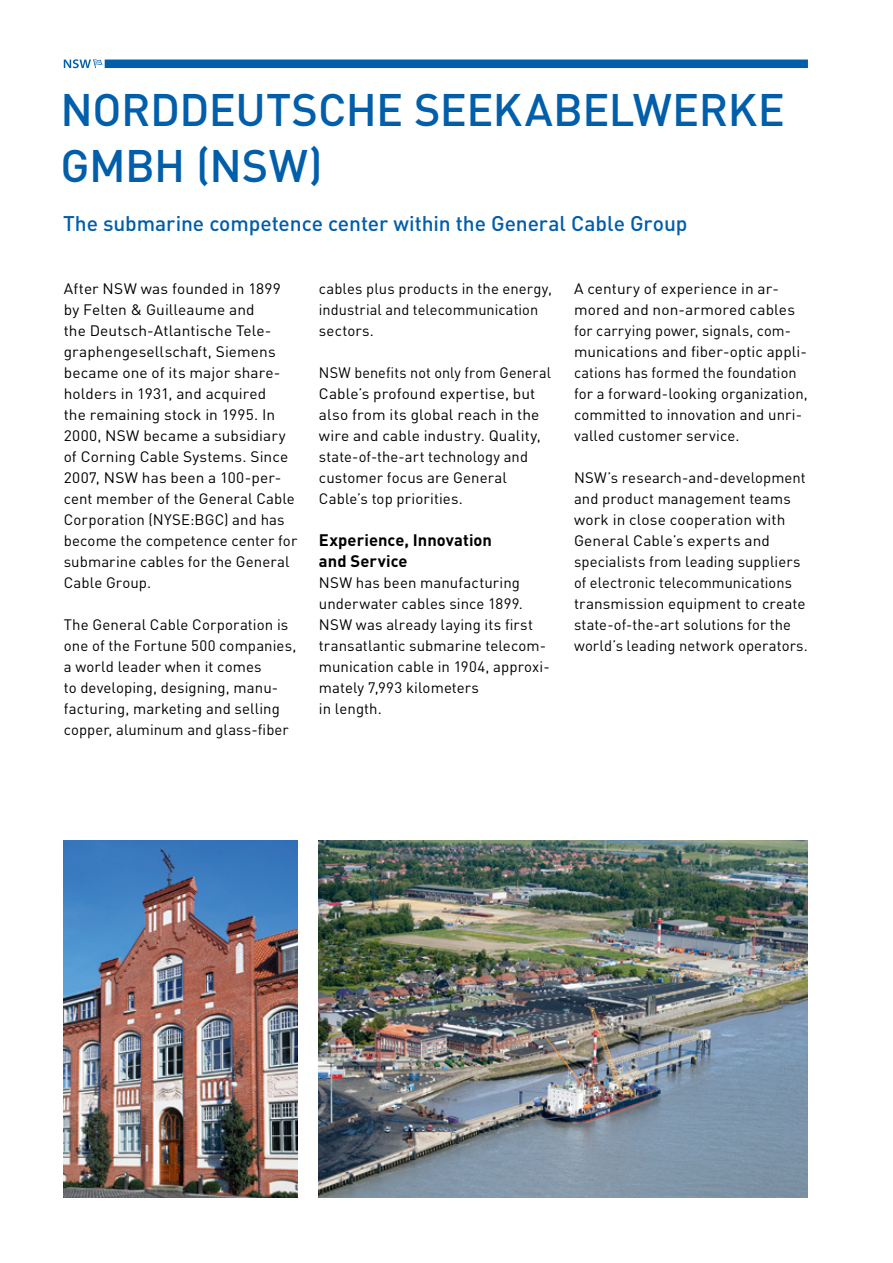
<style>
.page{position:relative;width:893px;height:1263px;background:#fff}
.page>*{position:absolute;margin:0;border:0;box-sizing:border-box;transform-origin:0 0}
.t1{font:500 45px/55.5px "DIN";letter-spacing:-.01em;color:#005eaa}
.t2{font:500 21px "DIN";letter-spacing:-.005em;color:#005eaa}
.t3{font:700 16.5px/21px "DIN";letter-spacing:.005em;color:#000}
.t4{font:15px/21px "DIN";letter-spacing:.005em;color:#000}
.t5{font:15px/21px "DIN";letter-spacing:.005em;color:#000;scale:.96 1}
</style>
<div class="page">
<div style="left:105px;top:60px;width:703px;height:8px;background:#005eaa"></div>
<svg style="left:64px;top:59px;width:39px;height:9px"></svg>
<img style="left:64px;top:840px;width:234px;height:357px">
<img style="left:319px;top:840px;width:489px;height:357px">
<h1 class="t1" style="left:60px;top:80px;width:726px">NORDDEUTSCHE SEEKABELWERKE<br>GMBH (NSW)</h1>
<h2 class="t2" style="left:63px;top:210px;width:626px">The submarine competence center within the General Cable Group</h2>
<p class="t4" style="left:64px;top:278px;width:235px">After NSW was founded in 1899 by Felten &amp; Guilleaume and<br>the Deutsch-Atlantische Tele&shy;graphengesellschaft, Siemens became one of its major share&shy;holders in 1931, and acquired<br>the remaining stock in 1995. In<br>2000, NSW became a subsidiary of Corning Cable Systems. Since<br>2007, NSW has been a 100-per&shy;cent member of the General Cable<br>Corporation (NYSE:BGC) and has become the competence center for submarine cables for the General<br>Cable Group.</p>
<p class="t4" style="left:64px;top:614px;width:234px">The General Cable Corporation is one of the Fortune 500 companies, a world leader when it comes<br>to developing, designing, manu&shy;facturing, marketing and selling copper, aluminum and glass-fiber</p>
<p class="t4" style="left:319px;top:278px;width:235px">cables plus products in the energy, industrial and telecommunication sectors.</p>
<p class="t5" style="left:319px;top:362px;width:243px">NSW benefits not only from General<br>Cable’s profound expertise, but also from its global reach in the wire and cable industry. Quality, state-of-the-art technology and customer focus are General<br>Cable’s top priorities.</p>
<p class="t3" style="left:319px;top:529px;width:175px">Experience, Innovation and Service</p>
<p class="t4" style="left:319px;top:572px;width:232px">NSW has been manufacturing underwater cables since 1899.<br>NSW was already laying its first transatlantic submarine telecom&shy;munication cable in 1904, approxi&shy;mately 7,993 kilometers<br>in length.</p>
<p class="t4" style="left:574px;top:278px;width:235px">A century of experience in ar&shy;mored and non-armored cables for carrying power, signals, com&shy;munications and fiber-optic appli&shy;cations has formed the foundation for a forward-looking organization, committed to innovation and unri&shy;valled customer service.</p>
<p class="t4" style="left:574px;top:467px;width:235px">NSW’s research-and-development and product management teams work in close cooperation with General Cable’s experts and specialists from leading suppliers of electronic telecommunications transmission equipment to create state-of-the-art solutions for the world’s leading network operators.</p>
</div>
